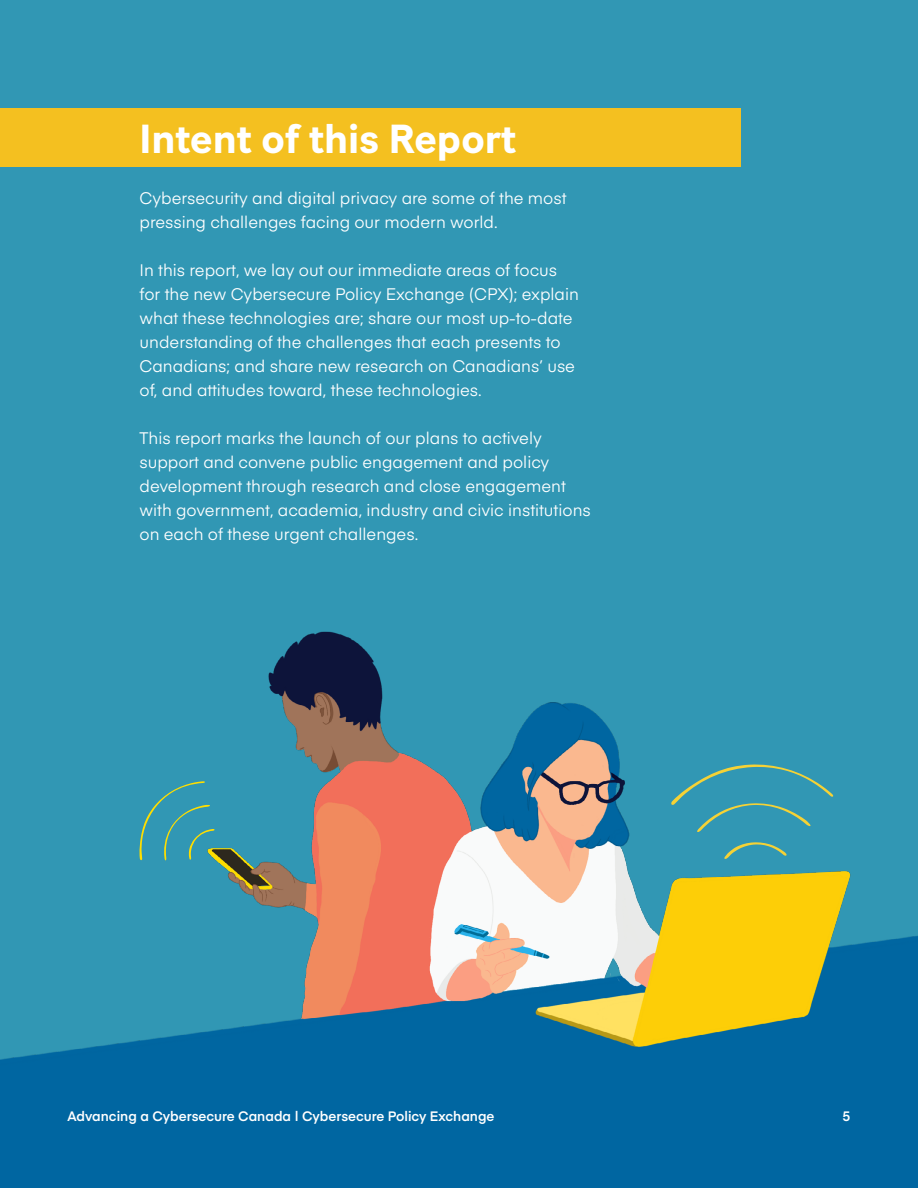
<style>
.page{position:relative;width:918px;height:1188px;background:#3197b4}
.page>*{position:absolute;margin:0;border:0;box-sizing:border-box;transform-origin:0 0}
.t1{font:700 40.5px "Baton Turbo";color:#fff}
.t2{font:16.5px/24px "Eina 03";color:#fff}
.t3{font:600 13.5px "Eina 03";color:#fff}
</style>
<div class="page">
<div style="left:0;top:108px;width:740px;height:58px;background:#f4c020"></div>
<img style="left:0;top:631px;width:918px;height:557px">
<svg style="left:671px;top:763px;width:163px;height:69px"></svg>
<svg style="left:722px;top:842px;width:65px;height:17px"></svg>
<svg style="left:139px;top:781px;width:76px;height:80px"></svg>
<h1 class="t1" style="left:140px;top:108px;width:379px">Intent of this Report</h1>
<p class="t2" style="left:140px;top:185px;width:429px">Cybersecurity and digital privacy are some of the most pressing challenges facing our modern world.</p>
<p class="t2" style="left:140px;top:257px;width:441px">In this report, we lay out our immediate areas of focus for the new Cybersecure Policy Exchange (CPX); explain what these technologies are; share our most up-to-date understanding of the challenges that each presents to Canadians; and share new research on Canadians’ use of, and attitudes toward, these technologies.</p>
<p class="t2" style="left:140px;top:425px;width:453px">This report marks the launch of our plans to actively support and convene public engagement and policy development through research and close engagement with government, academia, industry and civic institutions on each of these urgent challenges.</p>
<p class="t3" style="left:68px;top:1106px;width:428px">Advancing a Cybersecure Canada | Cybersecure Policy Exchange</p>
<p class="t3" style="left:843px;top:1106px;width:9px">5</p>
</div>
